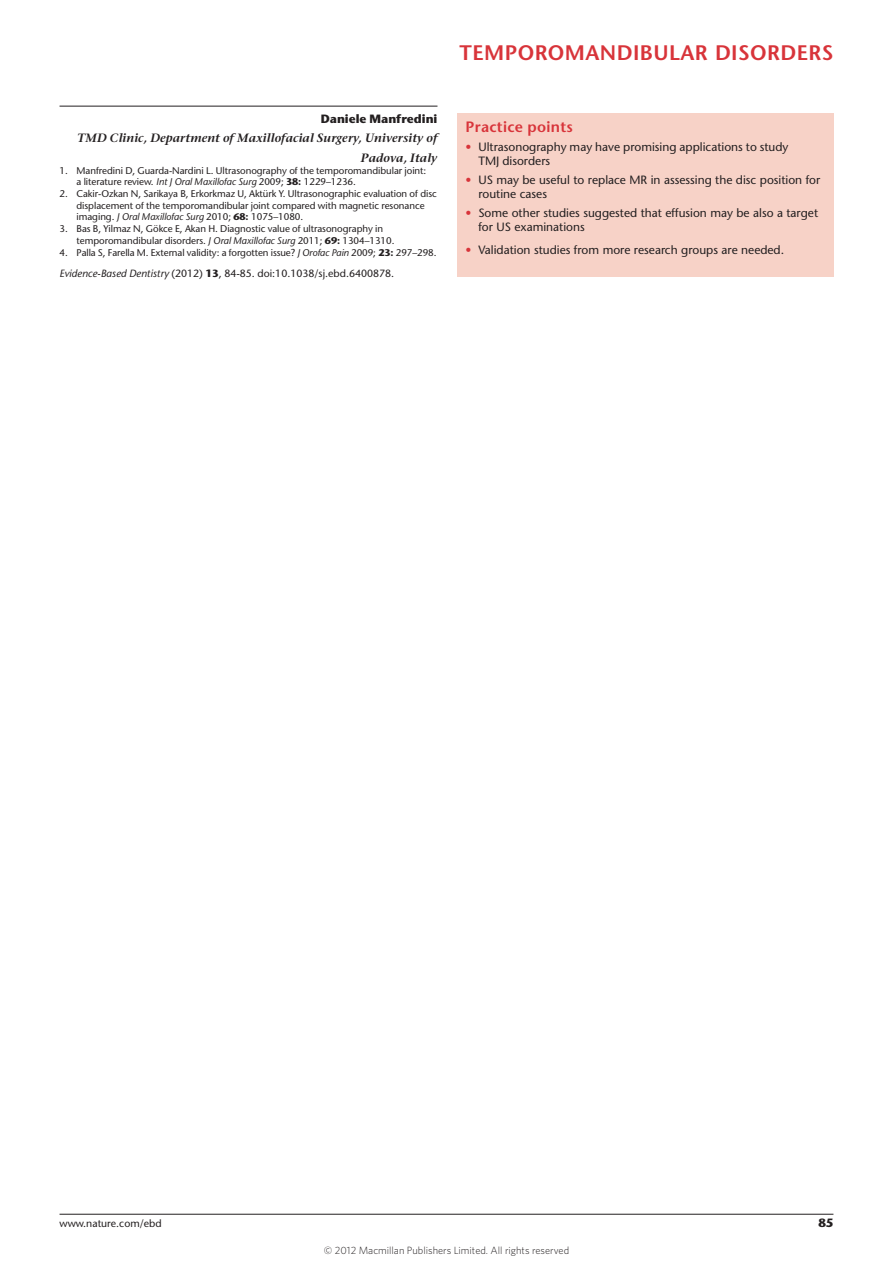
<style>
.page{position:relative;width:893px;height:1263px;background:#fff}
.page>*{position:absolute;margin:0;border:0;box-sizing:border-box;transform-origin:0 0}
.t1{font:600 21px "Stone Sans Std";letter-spacing:.02em;color:#d8343a}
.COMMENTARY_TEXT{font:600 15px "Stone Sans Std";letter-spacing:.02em;color:#d8343a}
.No_Spacing{font:500 12px/14.4px "Stone Sans Std";color:#231f20}
.AUTHOR_AFFILIATION{font:italic 600 12px/19.2px "Stone Serif Std";color:#231f20;text-align:right}
.ABSTRACT{font:500 12px/14.4px "Stone Sans Std";color:#231f20}
.AUTHOR{font:700 12px "Stone Sans Std";color:#231f20}
.SUMMARY_BIBLIO{font:500 10.5px "Stone Sans Std";color:#231f20}
.t2{font:300 10.5px "Whitney";color:#231f20}
.SUMMARY_BIBLIO-2{font:500 9.75px/11.7px "Stone Sans Std";letter-spacing:-.005em;color:#231f20}
.s1{color:#939598}
.s2{font-style:italic}
.s3{font-weight:700}
.s4{color:#d8343a}
</style>
<div class="page">
<hr style="left:60px;top:1214px;width:773px;height:1px;background:#231f20">
<hr style="left:60px;top:106px;width:377px;height:1px;background:#231f20">
<div style="left:457px;top:113px;width:376px;height:163px;background:#f7d2c7"></div>
<p class="t1" style="left:460px;top:40px;width:375px">TEMPOROMANDIBULAR DISORDERS</p>
<p class="t1" style="left:454px;top:45px;width:380px">SUMMARY <span class="s1">REVIEW</span>/ORTHODONTICS</p>
<p class="AUTHOR" style="left:321px;top:112px;width:118px">Daniele Manfredini</p>
<p class="AUTHOR_AFFILIATION" style="left:77px;top:129px;width:362px">TMD Clinic, Department of Maxillofacial Surgery, University of<br>Padova, Italy</p>
<p class="SUMMARY_BIBLIO-2" style="left:77px;top:164px;width:351px;text-indent:-17px">1. Manfredini D, Guarda-Nardini L. Ultrasonography of the temporomandibular joint: a literature review. <span class="s2">Int J Oral Maxillofac Surg</span> 2009; <span class="s3">38:</span> 1229–1236.</p>
<p class="SUMMARY_BIBLIO-2" style="left:77px;top:188px;width:362px;text-indent:-17px">2. Cakir-Ozkan N, Sarikaya B, Erkorkmaz U, Aktürk Y. Ultrasonographic evaluation of disc displacement of the temporomandibular joint compared with magnetic resonance imaging. <span class="s2">J Oral Maxillofac Surg</span> 2010; <span class="s3">68:</span> 1075–1080.</p>
<p class="SUMMARY_BIBLIO-2" style="left:77px;top:223px;width:319px;text-indent:-17px">3. Bas B, Yilmaz N, Gökce E, Akan H. Diagnostic value of ultrasonography in temporomandibular disorders. <span class="s2">J Oral Maxillofac Surg</span> 2011; <span class="s3">69:</span> 1304–1310.</p>
<p class="SUMMARY_BIBLIO-2" style="left:60px;top:246px;width:378px">4. Palla S, Farella M. External validity: a forgotten issue? <span class="s2">J Orofac Pain</span> 2009; <span class="s3">23:</span> 297–298.</p>
<p class="SUMMARY_BIBLIO" style="left:60px;top:267px;width:336px"><span class="s2">Evidence-Based Dentistry</span> (2012) <span class="s3">13</span>, 84-85. doi:10.1038/sj.ebd.6400878.</p>
<p class="COMMENTARY_TEXT" style="left:466px;top:118px;width:109px">Practice points</p>
<p class="ABSTRACT" style="left:478px;top:140px;width:312px;text-indent:-13px"><span class="s4">•</span> Ultrasonography may have promising applications to study<br>TMJ disorders</p>
<p class="No_Spacing" style="left:478px;top:173px;width:343px;text-indent:-13px"><span class="s4">•</span> US may be useful to replace MR in assessing the disc position for routine cases</p>
<p class="No_Spacing" style="left:478px;top:206px;width:341px;text-indent:-13px"><span class="s4">•</span> Some other studies suggested that effusion may be also a target for US examinations</p>
<p class="No_Spacing" style="left:466px;top:243px;width:320px"><span class="s4">•</span> Validation studies from more research groups are needed.</p>
<p class="SUMMARY_BIBLIO" style="left:60px;top:1217px;width:104px">www.nature.com/ebd</p>
<p class="AUTHOR" style="left:818px;top:1216px;width:17px">85</p>
<p class="t2" style="left:324px;top:1243px;width:247px">© 2012 Macmillan Publishers Limited. All rights reserved</p>
</div>
